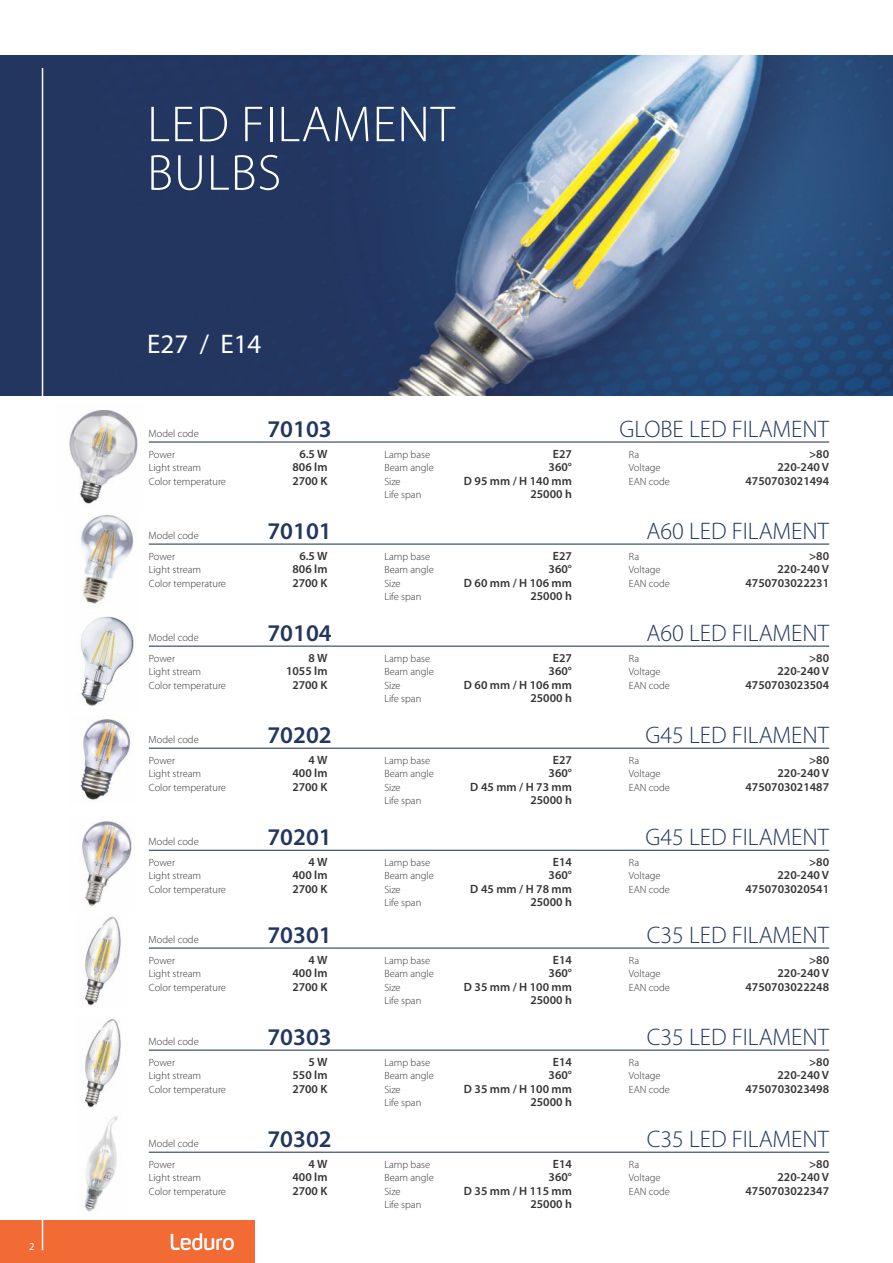
<style>
.page{position:relative;width:893px;height:1263px;background:#fff}
.page>*{position:absolute;margin:0;border:0;box-sizing:border-box;transform-origin:0 0}
.t1{font:300 51px/48.4px "Myriad Pro";letter-spacing:.02em;color:#fefefe}
.t2{font:27px "Myriad Pro";color:#fefefe}
.t3{font:300 24px "Myriad Pro";color:#22365f}
.t4{font:600 24px "Myriad Pro";color:#22365f}
.t5{font:600 12px/13.5px "Myriad Pro";color:#373435;text-align:right}
.t6{font:300 10.5px/13.5px "Myriad Pro";color:#373435}
.t7{font:10.5px "Myriad Pro";color:#fefefe}
</style>
<div class="page">
<img style="left:85px;top:1018px;width:36px;height:90px">
<img style="left:81px;top:514px;width:53px;height:90px">
<hr style="left:149px;top:543px;width:680px;height:2px;background:#22365f">
<hr style="left:149px;top:646px;width:680px;height:1px;background:#22365f">
<hr style="left:149px;top:748px;width:680px;height:1px;background:#22365f">
<img style="left:80px;top:719px;width:50px;height:81px">
<hr style="left:149px;top:1152px;width:680px;height:1px;background:#22365f">
<hr style="left:149px;top:1049px;width:680px;height:2px;background:#22365f">
<img style="left:84px;top:1116px;width:34px;height:96px">
<hr style="left:149px;top:441px;width:680px;height:2px;background:#22365f">
<img style="left:69px;top:410px;width:69px;height:94px">
<hr style="left:149px;top:850px;width:680px;height:1px;background:#22365f">
<img style="left:82px;top:821px;width:50px;height:85px">
<hr style="left:149px;top:947px;width:680px;height:1px;background:#22365f">
<img style="left:85px;top:916px;width:36px;height:90px">
<img style="left:0;top:55px;width:893px;height:340px">
<hr style="left:42px;top:68px;width:1px;height:332px;background:#fefefe">
<div style="left:0;top:1220px;width:255px;height:43px;background:#f26b35"></div>
<svg style="left:171px;top:1233px;width:63px;height:17px"></svg>
<hr style="left:42px;top:1216px;width:1px;height:34px;background:#fefefe">
<img style="left:81px;top:616px;width:53px;height:90px">
<p class="t7" style="left:29px;top:1242px;width:7px">2</p>
<h1 class="t1" style="left:147px;top:104px;width:309px">LED FILAMENT<br>BULBS</h1>
<h2 class="t2" style="left:147px;top:333px;width:116px">E27 / E14</h2>
<p class="t6" style="left:149px;top:427px;width:52px">Model code</p>
<h3 class="t3" style="left:620px;top:419px;width:211px">GLOBE LED FILAMENT</h3>
<p class="t5" style="left:464px;top:448px;width:110px">E27<br>360°<br>D 95 mm / H 140 mm<br>25000 h</p>
<p class="t5" style="left:745px;top:448px;width:85px">&gt;80<br>220-240 V<br>4750703021494</p>
<h3 class="t4" style="left:267px;top:419px;width:66px">70103</h3>
<p class="t5" style="left:292px;top:448px;width:37px;text-align:center">6.5 W<br>806 lm<br>2700 K</p>
<p class="t6" style="left:149px;top:448px;width:79px">Power<br>Light stream<br>Color temperature</p>
<p class="t6" style="left:384px;top:448px;width:51px">Lamp base<br>Beam angle<br>Size<br>Life span</p>
<p class="t6" style="left:629px;top:448px;width:43px">Ra<br>Voltage<br>EAN code</p>
<p class="t6" style="left:149px;top:529px;width:52px">Model code</p>
<p class="t6" style="left:149px;top:550px;width:79px">Power<br>Light stream<br>Color temperature</p>
<p class="t6" style="left:149px;top:632px;width:52px">Model code</p>
<p class="t6" style="left:149px;top:652px;width:79px">Power<br>Light stream<br>Color temperature</p>
<h3 class="t4" style="left:267px;top:521px;width:66px">70101</h3>
<p class="t5" style="left:292px;top:550px;width:37px;text-align:center">6.5 W<br>806 lm<br>2700 K</p>
<h3 class="t4" style="left:267px;top:623px;width:66px">70104</h3>
<p class="t5" style="left:286px;top:652px;width:43px">8 W<br>1055 lm<br>2700 K</p>
<p class="t6" style="left:384px;top:550px;width:51px">Lamp base<br>Beam angle<br>Size<br>Life span</p>
<p class="t6" style="left:384px;top:652px;width:51px">Lamp base<br>Beam angle<br>Size<br>Life span</p>
<p class="t5" style="left:464px;top:550px;width:110px">E27<br>360°<br>D 60 mm / H 106 mm<br>25000 h</p>
<p class="t5" style="left:464px;top:652px;width:110px">E27<br>360°<br>D 60 mm / H 106 mm<br>25000 h</p>
<h3 class="t3" style="left:646px;top:521px;width:184px">A60 LED FILAMENT</h3>
<p class="t6" style="left:629px;top:550px;width:43px">Ra<br>Voltage<br>EAN code</p>
<p class="t5" style="left:745px;top:550px;width:85px">&gt;80<br>220-240 V<br>4750703022231</p>
<h3 class="t3" style="left:646px;top:623px;width:184px">A60 LED FILAMENT</h3>
<p class="t6" style="left:629px;top:652px;width:43px">Ra<br>Voltage<br>EAN code</p>
<p class="t5" style="left:745px;top:652px;width:85px">&gt;80<br>220-240 V<br>4750703023504</p>
<p class="t6" style="left:149px;top:734px;width:52px">Model code</p>
<h3 class="t3" style="left:645px;top:725px;width:185px">G45 LED FILAMENT</h3>
<p class="t5" style="left:470px;top:754px;width:103px">E27<br>360°<br>D 45 mm / H 73 mm<br>25000 h</p>
<p class="t5" style="left:745px;top:754px;width:85px">&gt;80<br>220-240 V<br>4750703021487</p>
<h3 class="t4" style="left:267px;top:725px;width:66px">70202</h3>
<p class="t5" style="left:292px;top:754px;width:37px;text-align:justify;text-indent:16px">4 W 400 lm 2700 K</p>
<p class="t6" style="left:149px;top:754px;width:79px">Power<br>Light stream<br>Color temperature</p>
<p class="t6" style="left:384px;top:754px;width:51px">Lamp base<br>Beam angle<br>Size<br>Life span</p>
<p class="t6" style="left:629px;top:754px;width:43px">Ra<br>Voltage<br>EAN code</p>
<p class="t6" style="left:149px;top:836px;width:52px">Model code</p>
<h3 class="t3" style="left:645px;top:827px;width:185px">G45 LED FILAMENT</h3>
<p class="t5" style="left:470px;top:856px;width:103px">E14<br>360°<br>D 45 mm / H 78 mm<br>25000 h</p>
<p class="t5" style="left:745px;top:856px;width:85px">&gt;80<br>220-240 V<br>4750703020541</p>
<h3 class="t4" style="left:267px;top:827px;width:66px">70201</h3>
<p class="t5" style="left:292px;top:856px;width:37px;text-align:justify;text-indent:16px">4 W 400 lm 2700 K</p>
<p class="t6" style="left:149px;top:856px;width:79px">Power<br>Light stream<br>Color temperature</p>
<p class="t6" style="left:384px;top:856px;width:51px">Lamp base<br>Beam angle<br>Size<br>Life span</p>
<p class="t6" style="left:629px;top:856px;width:43px">Ra<br>Voltage<br>EAN code</p>
<p class="t6" style="left:149px;top:933px;width:52px">Model code</p>
<h3 class="t3" style="left:647px;top:925px;width:184px">C35 LED FILAMENT</h3>
<p class="t5" style="left:464px;top:954px;width:110px">E14<br>360°<br>D 35 mm / H 100 mm<br>25000 h</p>
<p class="t5" style="left:745px;top:954px;width:85px">&gt;80<br>220-240 V<br>4750703022248</p>
<h3 class="t4" style="left:267px;top:925px;width:66px">70301</h3>
<p class="t5" style="left:292px;top:954px;width:37px;text-align:justify;text-indent:16px">4 W 400 lm 2700 K</p>
<p class="t6" style="left:149px;top:954px;width:79px">Power<br>Light stream<br>Color temperature</p>
<p class="t6" style="left:384px;top:954px;width:51px">Lamp base<br>Beam angle<br>Size<br>Life span</p>
<p class="t6" style="left:629px;top:954px;width:43px">Ra<br>Voltage<br>EAN code</p>
<p class="t6" style="left:149px;top:1035px;width:52px">Model code</p>
<p class="t6" style="left:149px;top:1056px;width:79px">Power<br>Light stream<br>Color temperature</p>
<p class="t6" style="left:149px;top:1138px;width:52px">Model code</p>
<p class="t6" style="left:149px;top:1158px;width:79px">Power<br>Light stream<br>Color temperature</p>
<h3 class="t4" style="left:267px;top:1027px;width:66px">70303</h3>
<p class="t5" style="left:292px;top:1056px;width:37px;text-align:justify;text-indent:16px">5 W 550 lm 2700 K</p>
<h3 class="t4" style="left:267px;top:1129px;width:66px">70302</h3>
<p class="t5" style="left:292px;top:1158px;width:37px;text-align:justify;text-indent:16px">4 W 400 lm 2700 K</p>
<p class="t6" style="left:384px;top:1056px;width:51px">Lamp base<br>Beam angle<br>Size<br>Life span</p>
<p class="t6" style="left:384px;top:1158px;width:51px">Lamp base<br>Beam angle<br>Size<br>Life span</p>
<p class="t5" style="left:464px;top:1056px;width:110px">E14<br>360°<br>D 35 mm / H 100 mm<br>25000 h</p>
<p class="t5" style="left:464px;top:1158px;width:110px">E14<br>360°<br>D 35 mm / H 115 mm<br>25000 h</p>
<h3 class="t3" style="left:647px;top:1027px;width:184px">C35 LED FILAMENT</h3>
<p class="t6" style="left:629px;top:1056px;width:43px">Ra<br>Voltage<br>EAN code</p>
<p class="t5" style="left:745px;top:1056px;width:85px">&gt;80<br>220-240 V<br>4750703023498</p>
<h3 class="t3" style="left:647px;top:1129px;width:184px">C35 LED FILAMENT</h3>
<p class="t6" style="left:629px;top:1158px;width:43px">Ra<br>Voltage<br>EAN code</p>
<p class="t5" style="left:745px;top:1158px;width:85px">&gt;80<br>220-240 V<br>4750703022347</p>
</div>
